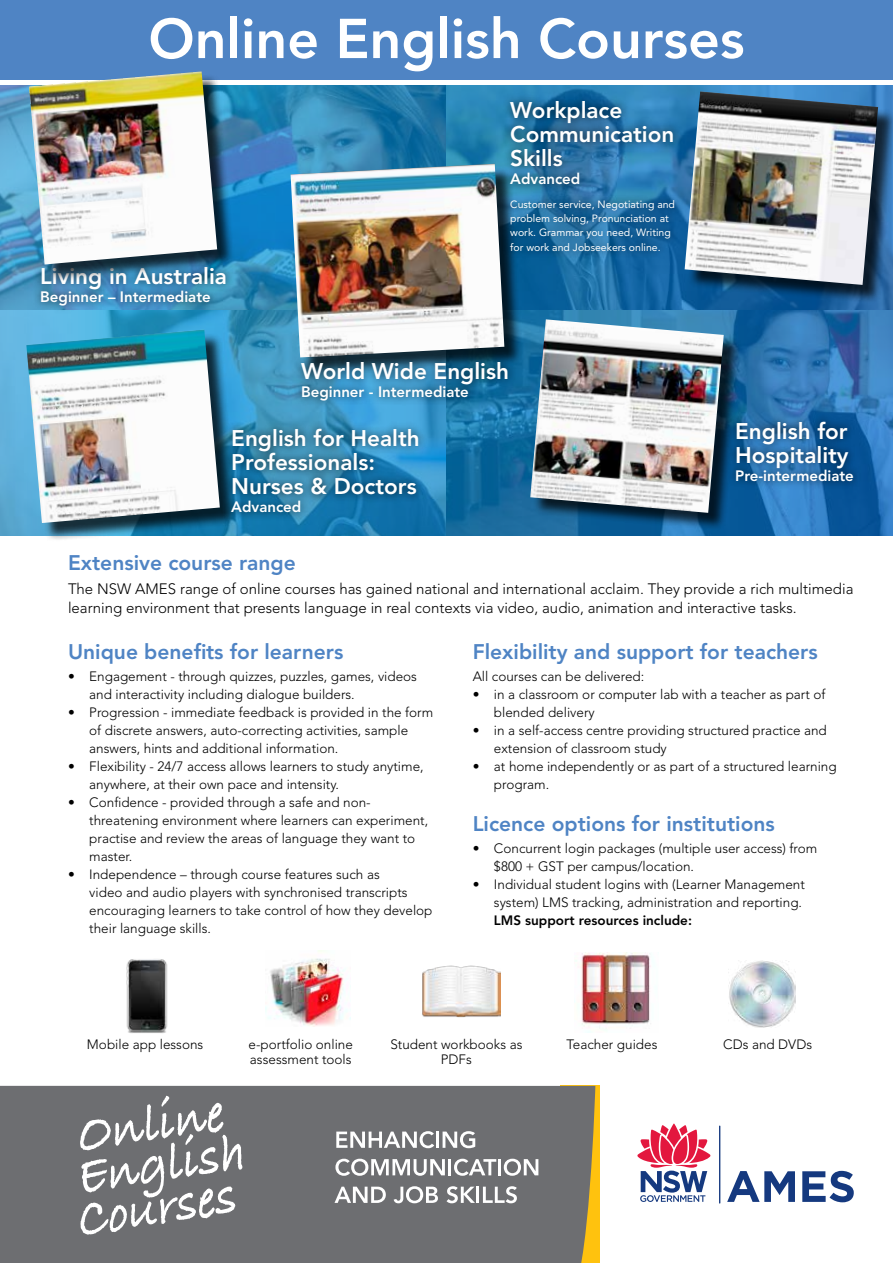
<style>
.page{position:relative;width:893px;height:1263px;background:#fff}
.page>*{position:absolute;margin:0;border:0;box-sizing:border-box;transform-origin:0 0}
.t1{font:800 55.5px "Avenir";color:#fff}
.t2{font:800 22.5px/24px "Avenir";color:#fff}
.t3{font:800 21px "Avenir";color:#4f84c4}
.t4{font:300 15px/19.5px "Avenir";color:#000}
.t5{font:800 15px "Avenir";color:#fff}
.t6{font:300 13.5px/18px "Avenir";color:#000}
.t7{font:800 13.5px "Avenir";color:#000}
.t8{font:10.5px/14.1px "Avenir";color:#fff}
</style>
<div class="page">
<svg style="left:727px;top:1171px;width:68px;height:31px"></svg>
<svg style="left:802px;top:1171px;width:52px;height:31px"></svg>
<svg style="left:637px;top:1123px;width:74px;height:79px"></svg>
<hr style="left:719px;top:1125px;width:1px;height:78px;background:#15397f">
<div style="left:560px;top:1086px;width:39px;height:177px;background:#ffc20e"></div>
<div style="left:0;top:1086px;width:595px;height:177px;background:#6d6e71"></div>
<svg style="left:336px;top:1131px;width:98px;height:17px"></svg>
<hr style="left:436px;top:1131px;width:3px;height:17px;background:#fff">
<svg style="left:443px;top:1131px;width:32px;height:17px"></svg>
<svg style="left:335px;top:1158px;width:110px;height:18px"></svg>
<hr style="left:448px;top:1159px;width:3px;height:16px;background:#fff">
<svg style="left:454px;top:1159px;width:42px;height:17px"></svg>
<hr style="left:498px;top:1159px;width:3px;height:16px;background:#fff">
<svg style="left:504px;top:1158px;width:34px;height:18px"></svg>
<svg style="left:334px;top:1187px;width:52px;height:16px"></svg>
<svg style="left:394px;top:1186px;width:44px;height:17px"></svg>
<svg style="left:447px;top:1186px;width:28px;height:17px"></svg>
<hr style="left:476px;top:1187px;width:3px;height:16px;background:#fff">
<svg style="left:483px;top:1186px;width:34px;height:17px"></svg>
<svg style="left:80px;top:1096px;width:162px;height:138px"></svg>
<div style="left:0;top:0;width:893px;height:80px;background:#4f84c4"></div>
<img style="left:422px;top:965px;width:79px;height:53px">
<img style="left:575px;top:952px;width:76px;height:80px">
<img style="left:729px;top:961px;width:66px;height:66px">
<img style="left:126px;top:959px;width:42px;height:74px">
<img style="left:265px;top:950px;width:82px;height:76px">
<svg style="left:0;top:85px;width:893px;height:451px;background:#2c81b7"></svg>
<div style="left:29px;top:332px;width:209px;height:209px;background:#000;opacity:.75"></div>
<img style="left:26px;top:330px;width:194px;height:193px">
<div style="left:533px;top:322px;width:209px;height:209px;background:#000;opacity:.75"></div>
<img style="left:530px;top:319px;width:194px;height:194px">
<div style="left:293px;top:166px;width:230px;height:210px;background:#000;opacity:.75"></div>
<img style="left:291px;top:164px;width:213px;height:193px">
<div style="left:687px;top:94px;width:206px;height:209px;background:#000;opacity:.75"></div>
<img style="left:685px;top:91px;width:193px;height:194px">
<div style="left:32px;top:258px;width:203px;height:56px;background:#000;opacity:.75"></div>
<div style="left:502px;top:92px;width:180px;height:101px;background:#000;opacity:.75"></div>
<div style="left:502px;top:192px;width:181px;height:67px;background:#000;opacity:.75"></div>
<div style="left:223px;top:420px;width:204px;height:101px;background:#000;opacity:.75"></div>
<div style="left:727px;top:412px;width:135px;height:77px;background:#000;opacity:.75"></div>
<div style="left:293px;top:353px;width:224px;height:56px;background:#000;opacity:.75"></div>
<div style="left:32px;top:74px;width:203px;height:208px;background:#000;opacity:.75"></div>
<img style="left:29px;top:71px;width:188px;height:193px">
<h1 class="t1" style="left:148px;top:6px;width:598px">Online English Courses</h1>
<h2 class="t2" style="left:40px;top:264px;width:188px">Living in Australia</h2>
<p class="t5" style="left:40px;top:288px;width:172px">Beginner – Intermediate</p>
<h2 class="t2" style="left:510px;top:98px;width:166px">Workplace<br>Communication<br>Skills</h2>
<p class="t5" style="left:510px;top:170px;width:72px">Advanced</p>
<p class="t8" style="left:510px;top:198px;width:166px">Customer service, Negotiating and problem solving, Pronunciation at work. Grammar you need, Writing for work and Jobseekers online.</p>
<h2 class="t2" style="left:301px;top:359px;width:209px">World Wide English</h2>
<p class="t5" style="left:301px;top:383px;width:169px">Beginner - Intermediate</p>
<h2 class="t2" style="left:231px;top:426px;width:190px">English for Health<br>Professionals:<br>Nurses &amp; Doctors</h2>
<p class="t5" style="left:231px;top:498px;width:72px">Advanced</p>
<h2 class="t2" style="left:735px;top:419px;width:115px">English for<br>Hospitality</h2>
<p class="t5" style="left:735px;top:466px;width:120px">Pre-intermediate</p>
<h3 class="t3" style="left:68px;top:550px;width:229px">Extensive course range</h3>
<p class="t4" style="left:68px;top:579px;width:787px">The NSW AMES range of online courses has gained national and international acclaim. They provide a rich multimedia learning environment that presents language in real contexts via video, audio, animation and interactive tasks.</p>
<h3 class="t3" style="left:68px;top:639px;width:277px">Unique benefits for learners</h3>
<p class="t6" style="left:89px;top:668px;width:329px;text-indent:-21px">• Engagement - through quizzes, puzzles, games, videos and interactivity including dialogue builders.</p>
<p class="t6" style="left:89px;top:704px;width:345px;text-indent:-21px">• Progression - immediate feedback is provided in the form of discrete answers, auto-correcting activities, sample answers, hints and additional information.</p>
<p class="t6" style="left:89px;top:758px;width:336px;text-indent:-21px">• Flexibility - 24/7 access allows learners to study anytime, anywhere, at their own pace and intensity.</p>
<p class="t6" style="left:89px;top:794px;width:340px;text-indent:-21px">• Confidence - provided through a safe and non&shy;threatening environment where learners can experiment, practise and review the areas of language they want to master.</p>
<p class="t6" style="left:89px;top:866px;width:345px;text-indent:-21px">• Independence – through course features such as<br>video and audio players with synchronised transcripts encouraging learners to take control of how they develop their language skills.</p>
<h3 class="t3" style="left:473px;top:639px;width:346px">Flexibility and support for teachers</h3>
<p class="t6" style="left:473px;top:668px;width:173px">All courses can be delivered:</p>
<p class="t6" style="left:494px;top:686px;width:333px;text-indent:-21px">• in a classroom or computer lab with a teacher as part of blended delivery</p>
<p class="t6" style="left:494px;top:722px;width:334px;text-indent:-21px">• in a self-access centre providing structured practice and extension of classroom study</p>
<p class="t6" style="left:494px;top:758px;width:344px;text-indent:-21px">• at home independently or as part of a structured learning program.</p>
<h3 class="t3" style="left:473px;top:811px;width:304px">Licence options for institutions</h3>
<p class="t6" style="left:494px;top:839px;width:325px;text-indent:-21px">• Concurrent login packages (multiple user access) from $800 + GST per campus/location.</p>
<p class="t6" style="left:473px;top:875px;width:334px;text-align:right">• Individual student logins with (Learner Management system) LMS tracking, administration and reporting.</p>
<p class="t7" style="left:494px;top:912px;width:200px">LMS support resources include:</p>
<p class="t6" style="left:87px;top:1035px;width:118px">Mobile app lessons</p>
<p class="t6" style="left:249px;top:1036px;width:106px;line-height:15px">e-portfolio online assessment tools</p>
<p class="t6" style="left:390px;top:1036px;width:134px;line-height:15px;text-align:center">Student workbooks as<br>PDFs</p>
<p class="t6" style="left:567px;top:1035px;width:92px">Teacher guides</p>
<p class="t6" style="left:723px;top:1035px;width:90px">CDs and DVDs</p>
</div>
